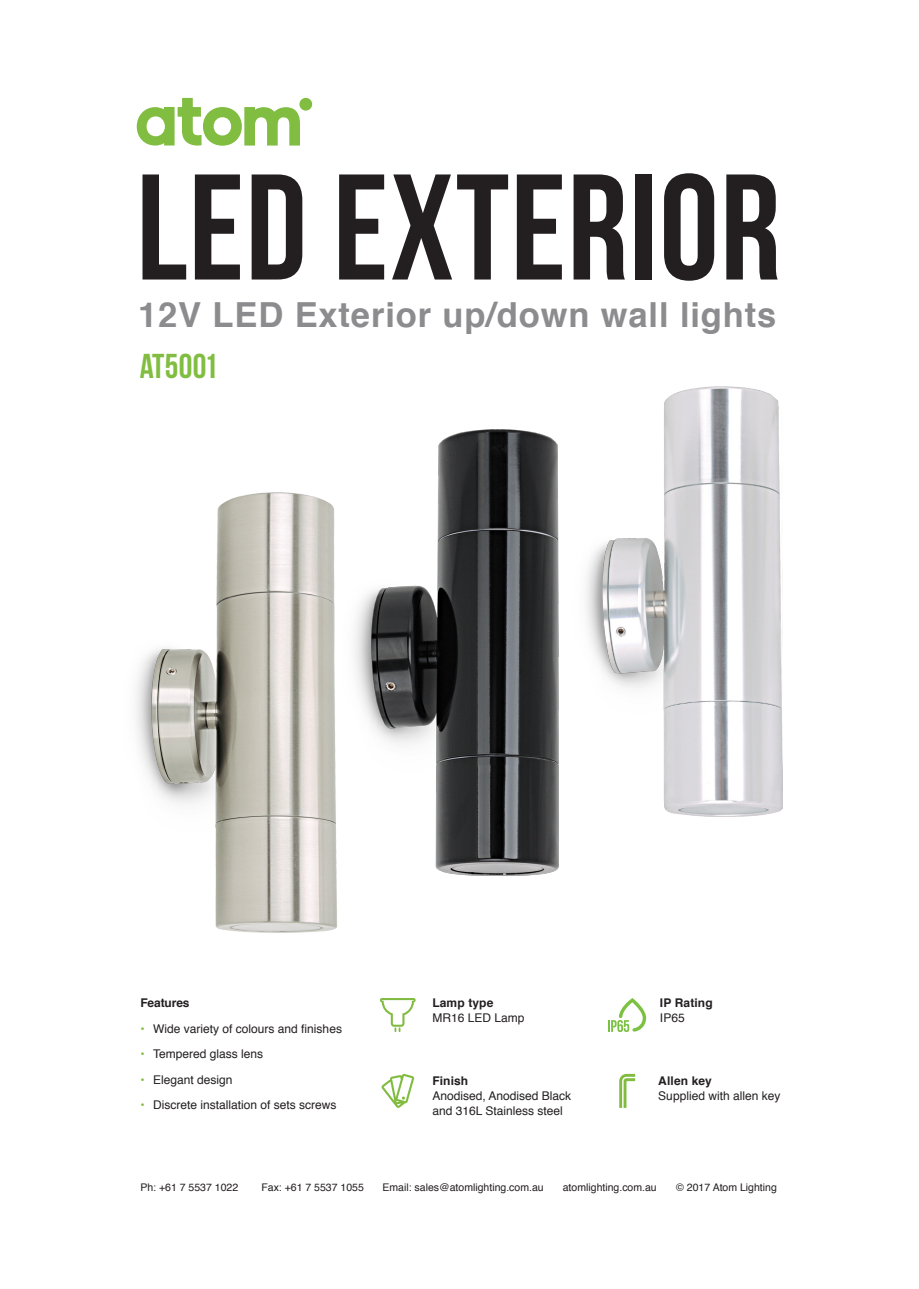
<style>
.page{position:relative;width:919px;height:1289px;background:#fff}
.page>*{position:absolute;margin:0;border:0;box-sizing:border-box;transform-origin:0 0}
.First_heading{font:700 150px "Bebas Neue";letter-spacing:.01em;color:#231f20}
.First_heading-2{font:700 34.5px "Helvetica";letter-spacing:.025em;color:#8c8b8e}
.Bodytext{font:700 34.5px "Bebas Neue";letter-spacing:.01em;color:#81bd41}
.Bodytext-2{font:12px/15px "Helvetica";color:#231f20}
.Bodytext-3{font:700 12px/15px "Helvetica";letter-spacing:.01em;color:#231f20}
.Bodytext-4{font:700 12px "Helvetica";letter-spacing:-.01em;color:#231f20}
.t1{font:10.5px "Helvetica";color:#231f20}
.s1{color:#81bd41}
.s2{font-weight:400}
</style>
<div class="page">
<img style="left:355px;top:429px;width:203px;height:446px">
<img style="left:526px;top:386px;width:256px;height:430px">
<img style="left:136px;top:492px;width:201px;height:441px">
<svg style="left:608px;top:998px;width:38px;height:34px"></svg>
<svg style="left:380px;top:998px;width:35px;height:34px"></svg>
<svg style="left:381px;top:1073px;width:33px;height:34px"></svg>
<svg style="left:619px;top:1073px;width:16px;height:34px"></svg>
<svg style="left:137px;top:98px;width:163px;height:48px"></svg>
<div style="left:299px;top:98px;width:13px;height:13px;background:#81bd41;border-radius:50%"></div>
<p class="First_heading" style="left:136px;top:145px;width:645px">LED EXTERIOR</p>
<p class="First_heading-2" style="left:138px;top:287px;width:639px">12V LED Exterior up/down wall lights</p>
<p class="Bodytext" style="left:140px;top:347px;width:79px">AT5001</p>
<p class="Bodytext-4" style="left:140px;top:993px;width:51px">Features</p>
<p class="Bodytext-2" style="left:140px;top:1021px;width:203px"><span class="s1">•</span> Wide variety of colours and finishes</p>
<p class="Bodytext-2" style="left:140px;top:1046px;width:124px"><span class="s1">•</span> Tempered glass lens</p>
<p class="Bodytext-2" style="left:140px;top:1072px;width:94px"><span class="s1">•</span> Elegant design</p>
<p class="Bodytext-2" style="left:140px;top:1097px;width:198px"><span class="s1">•</span> Discrete installation of sets screws</p>
<p class="Bodytext-3" style="left:432px;top:995px;width:62px">Lamp type</p>
<p class="Bodytext-2" style="left:432px;top:1010px;width:94px">MR16 LED Lamp</p>
<p class="Bodytext-3" style="left:432px;top:1073px;width:37px">Finish</p>
<p class="Bodytext-2" style="left:432px;top:1088px;width:140px">Anodised, Anodised Black and 316L Stainless steel</p>
<p class="Bodytext-3" style="left:660px;top:995px;width:54px">IP Rating<br><span class="s2">IP65</span></p>
<p class="Bodytext-3" style="left:658px;top:1073px;width:55px">Allen key</p>
<p class="Bodytext-2" style="left:658px;top:1088px;width:124px">Supplied with allen key</p>
<p class="t1" style="left:140px;top:1179px;width:99px">Ph: +61 7 5537 1022</p>
<p class="t1" style="left:261px;top:1179px;width:104px">Fax: +61 7 5537 1055</p>
<p class="t1" style="left:382px;top:1179px;width:163px">Email: sales@atomlighting.com.au</p>
<p class="t1" style="left:562px;top:1179px;width:95px">atomlighting.com.au</p>
<p class="t1" style="left:676px;top:1179px;width:102px">© 2017 Atom Lighting</p>
</div>
